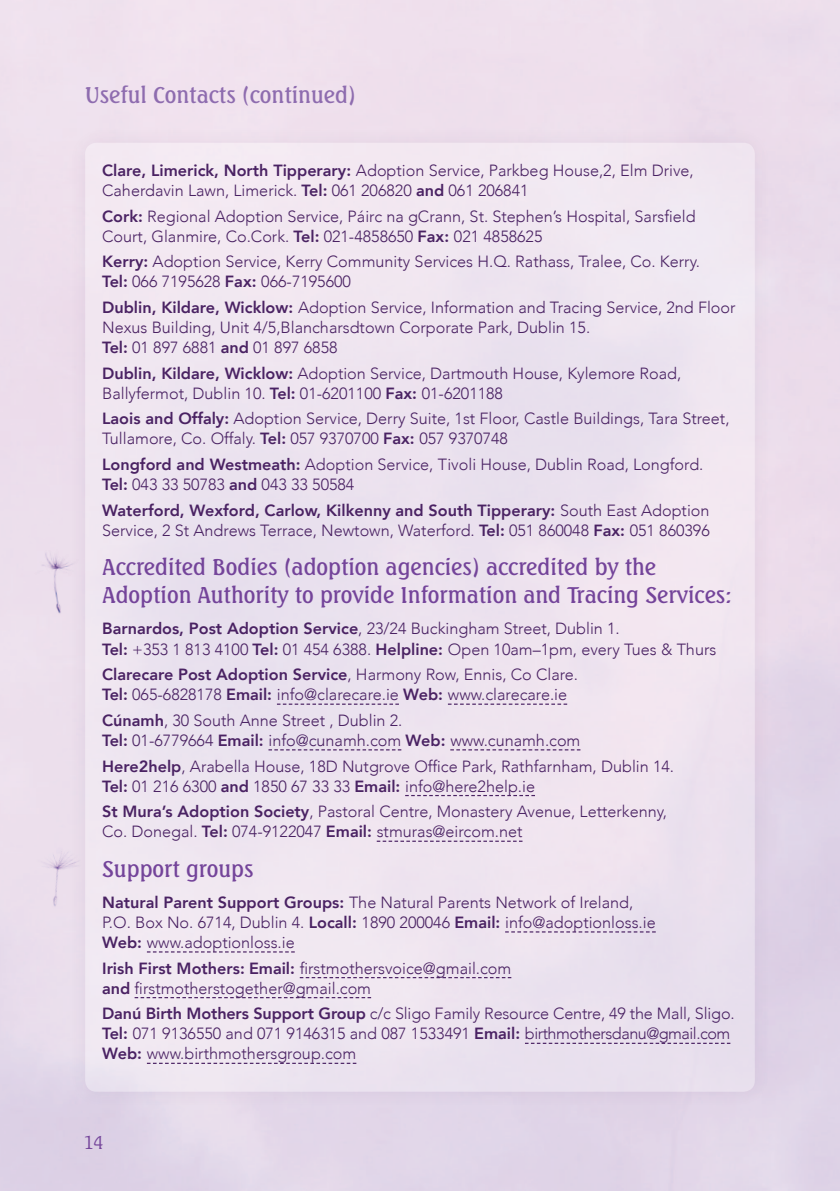
<style>
.page{position:relative;width:840px;height:1191px;background:#fff}
.page>*{position:absolute;margin:0;border:0;box-sizing:border-box;transform-origin:0 0}
.t1{font:500 22px/28px "Seagull BT";color:#74449a}
.t2{font:500 22px "Seagull BT";color:#8e6caf}
.t3{font:300 18px "Seagull BT";color:#74449a}
.t4{font:300 16.2px/20px "Avenir";color:#4a2263}
.s1{font-weight:800}
</style>
<div class="page">
<img style="left:26px;top:537px;width:40px;height:85px">
<img style="left:32px;top:840px;width:34px;height:71px">
<div style="left:66px;top:124px;width:707px;height:986px;background:#4a2263;opacity:.25"></div>
<div style="left:85px;top:143px;width:669px;height:948px;background:#efe5f0;border-radius:11px"></div>
<svg style="left:277px;top:703px;width:122px;height:2px"></svg>
<svg style="left:447px;top:703px;width:120px;height:2px"></svg>
<svg style="left:268px;top:749px;width:133px;height:1px"></svg>
<svg style="left:450px;top:749px;width:130px;height:1px"></svg>
<svg style="left:405px;top:795px;width:129px;height:1px"></svg>
<svg style="left:376px;top:840px;width:146px;height:2px"></svg>
<svg style="left:505px;top:931px;width:150px;height:1px"></svg>
<svg style="left:147px;top:951px;width:147px;height:1px"></svg>
<svg style="left:299px;top:977px;width:212px;height:1px"></svg>
<svg style="left:134px;top:997px;width:237px;height:1px"></svg>
<svg style="left:524px;top:1042px;width:206px;height:2px"></svg>
<svg style="left:147px;top:1062px;width:209px;height:2px"></svg>
<h1 class="t2" style="left:85px;top:81px;width:272px">Useful Contacts (continued)</h1>
<p class="t4" style="left:102px;top:160px;width:592px"><span class="s1">Clare, Limerick, North Tipperary:</span> Adoption Service, Parkbeg House,2, Elm Drive,<br>Caherdavin Lawn, Limerick. <span class="s1">Tel:</span> 061 206820 <span class="s1">and</span> 061 206841</p>
<p class="t4" style="left:102px;top:206px;width:594px"><span class="s1">Cork:</span> Regional Adoption Service, Páirc na gCrann, St. Stephen’s Hospital, Sarsfield<br>Court, Glanmire, Co.Cork. <span class="s1">Tel:</span> 021-4858650 <span class="s1">Fax:</span> 021 4858625</p>
<p class="t4" style="left:102px;top:252px;width:599px"><span class="s1">Kerry:</span> Adoption Service, Kerry Community Services H.Q. Rathass, Tralee, Co. Kerry.<br><span class="s1">Tel:</span> 066 7195628 <span class="s1">Fax:</span> 066-7195600</p>
<p class="t4" style="left:102px;top:297px;width:634px"><span class="s1">Dublin, Kildare, Wicklow:</span> Adoption Service, Information and Tracing Service, 2nd Floor<br>Nexus Building, Unit 4/5,Blancharsdtown Corporate Park, Dublin 15.<br><span class="s1">Tel:</span> 01 897 6881 <span class="s1">and</span> 01 897 6858</p>
<p class="t4" style="left:102px;top:363px;width:580px"><span class="s1">Dublin, Kildare, Wicklow:</span> Adoption Service, Dartmouth House, Kylemore Road,<br>Ballyfermot, Dublin 10. <span class="s1">Tel:</span> 01-6201100 <span class="s1">Fax:</span> 01-6201188</p>
<p class="t4" style="left:102px;top:409px;width:628px"><span class="s1">Laois and Offaly:</span> Adoption Service, Derry Suite, 1st Floor, Castle Buildings, Tara Street,<br>Tullamore, Co. Offaly. <span class="s1">Tel:</span> 057 9370700 <span class="s1">Fax:</span> 057 9370748</p>
<p class="t4" style="left:102px;top:454px;width:602px"><span class="s1">Longford and Westmeath:</span> Adoption Service, Tivoli House, Dublin Road, Longford.<br><span class="s1">Tel:</span> 043 33 50783 <span class="s1">and</span> 043 33 50584</p>
<p class="t4" style="left:102px;top:500px;width:609px"><span class="s1">Waterford, Wexford, Carlow, Kilkenny and South Tipperary:</span> South East Adoption<br>Service, 2 St Andrews Terrace, Newtown, Waterford. <span class="s1">Tel:</span> 051 860048 <span class="s1">Fax:</span> 051 860396</p>
<h1 class="t1" style="left:102px;top:552px;width:630px">Accredited Bodies (adoption agencies) accredited by the<br>Adoption Authority to provide Information and Tracing Services:</h1>
<p class="t4" style="left:102px;top:619px;width:615px"><span class="s1">Barnardos, Post Adoption Service</span>, 23/24 Buckingham Street, Dublin 1.<br><span class="s1">Tel:</span> +353 1 813 4100 <span class="s1">Tel:</span> 01 454 6388. <span class="s1">Helpline:</span> Open 10am–1pm, every Tues &amp; Thurs</p>
<p class="t4" style="left:102px;top:664px;width:477px"><span class="s1">Clarecare Post Adoption Service</span>, Harmony Row, Ennis, Co Clare.<br><span class="s1">Tel:</span> 065-6828178 <span class="s1">Email:</span> info@clarecare.ie <span class="s1">Web:</span> www.clarecare.ie</p>
<p class="t4" style="left:102px;top:710px;width:479px"><span class="s1">Cúnamh</span>, 30 South Anne Street , Dublin 2.<br><span class="s1">Tel:</span> 01-6779664 <span class="s1">Email:</span> info@cunamh.com <span class="s1">Web:</span> www.cunamh.com</p>
<p class="t4" style="left:102px;top:756px;width:573px"><span class="s1">Here2help</span>, Arabella House, 18D Nutgrove Office Park, Rathfarnham, Dublin 14.<br><span class="s1">Tel:</span> 01 216 6300 <span class="s1">and</span> 1850 67 33 33 <span class="s1">Email:</span> info@here2help.ie</p>
<p class="t4" style="left:102px;top:801px;width:566px"><span class="s1">St Mura’s Adoption Society</span>, Pastoral Centre, Monastery Avenue, Letterkenny,<br>Co. Donegal. <span class="s1">Tel:</span> 074-9122047 <span class="s1">Email:</span> stmuras@eircom.net</p>
<h1 class="t1" style="left:102px;top:854px;width:153px">Support groups</h1>
<p class="t4" style="left:102px;top:892px;width:554px"><span class="s1">Natural Parent Support Groups:</span> The Natural Parents Network of Ireland,<br>P.O. Box No. 6714, Dublin 4. <span class="s1">Locall:</span> 1890 200046 <span class="s1">Email:</span> info@adoptionloss.ie<br><span class="s1">Web:</span> www.adoptionloss.ie</p>
<p class="t4" style="left:102px;top:958px;width:410px"><span class="s1">Irish First Mothers: Email:</span> firstmothersvoice@gmail.com <span class="s1">and</span> firstmotherstogether@gmail.com</p>
<p class="t4" style="left:102px;top:1003px;width:633px"><span class="s1">Danú Birth Mothers Support Group</span> c/c Sligo Family Resource Centre, 49 the Mall, Sligo.<br><span class="s1">Tel:</span> 071 9136550 and 071 9146315 and 087 1533491 <span class="s1">Email:</span> birthmothersdanu@gmail.com<br><span class="s1">Web:</span> www.birthmothersgroup.com</p>
<p class="t3" style="left:84px;top:1130px;width:21px">14</p>
</div>
